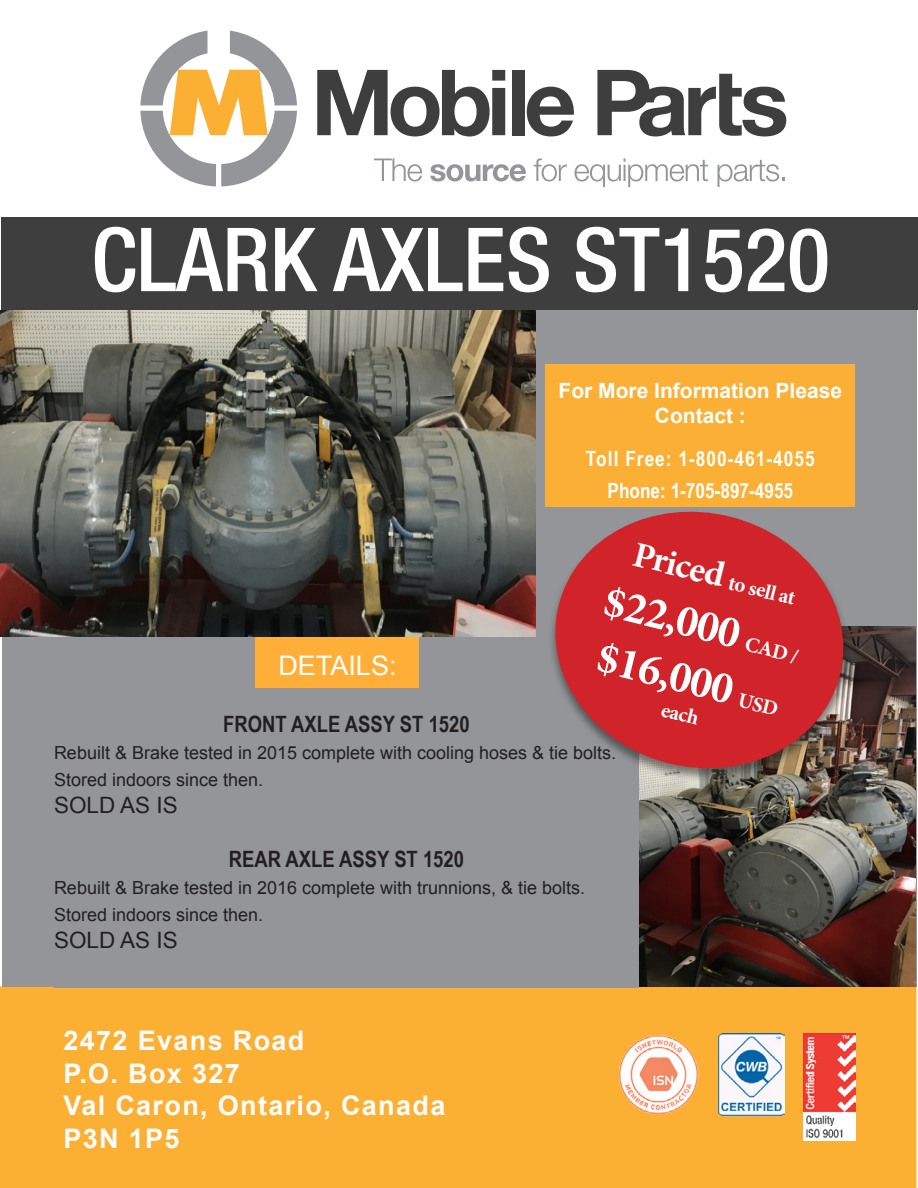
<style>
.page{position:relative;width:918px;height:1188px;background:#fff}
.page>*{position:absolute;margin:0;border:0;box-sizing:border-box;transform-origin:0 0}
.t1{font:500 condensed 88.5px "Helvetica Neue LT Std";color:#fff}
.t2{font:700 45px "Minion Pro";color:#fff}
.t3{font:700 27px "Arial";letter-spacing:.05em;color:#fcfcfc}
.t4{font:27px "Arial";color:#fff}
.t5{font:700 22.5px "Arial Narrow";color:#231f20}
.t6{font:22.5px "Arial";color:#231f20}
.t7{font:700 21px/25.2px "Arial";color:#fff;text-align:center}
.t8{font:700 21px "Arial Narrow";letter-spacing:.05em;color:#fff}
.t9{font:700 21px "Arial Narrow";color:#fff}
.t10{font:700 21px "Minion Pro";color:#fff}
.t11{font:18px "Arial";color:#231f20}
.s1{font-size:36px}
.s2{font-size:21px}
</style>
<div class="page">
<svg style="left:317px;top:70px;width:188px;height:66px"></svg>
<div style="left:512px;top:70px;width:13px;height:65px;background:#3e3e3f"></div>
<svg style="left:527px;top:87px;width:47px;height:49px"></svg>
<svg style="left:597px;top:70px;width:189px;height:66px"></svg>
<svg style="left:140px;top:31px;width:157px;height:155px"></svg>
<svg style="left:374px;top:158px;width:48px;height:24px"></svg>
<svg style="left:430px;top:164px;width:96px;height:17px"></svg>
<svg style="left:534px;top:158px;width:33px;height:24px"></svg>
<svg style="left:575px;top:158px;width:133px;height:29px"></svg>
<svg style="left:718px;top:160px;width:67px;height:27px"></svg>
<div style="left:2px;top:218px;width:916px;height:92px;background:#3e3e3f"></div>
<div style="left:1px;top:987px;width:915px;height:200px;background:#fbb034"></div>
<div style="left:0;top:986px;width:916px;height:202px;border:2px solid #fbb034"></div>
<div style="left:2px;top:310px;width:915px;height:676px;background:#939598"></div>
<div style="left:545px;top:364px;width:310px;height:143px;background:#fbaf34"></div>
<img style="left:718px;top:1034px;width:67px;height:82px">
<img style="left:618px;top:1035px;width:81px;height:80px">
<img style="left:0;top:310px;width:535px;height:327px">
<img style="left:639px;top:627px;width:277px;height:359px">
<div style="left:54px;top:689px;width:585px;height:299px;background:#939598"></div>
<img style="left:803px;top:1034px;width:52px;height:107px">
<svg style="left:552px;top:511px;width:305px;height:272px;fill:#d1232a"></svg>
<div style="left:256px;top:637px;width:163px;height:51px;background:#ffae37"></div>
<p class="t1" style="left:91px;top:207px;width:740px">CLARK AXLES ST1520</p>
<p class="t7" style="left:559px;top:378px;width:285px">For More Information Please<br>Contact :</p>
<p class="t8" style="left:586px;top:442px;width:230px">Toll Free: 1-800-461-4055</p>
<p class="t9" style="left:608px;top:475px;width:187px">Phone: 1-705-897-4955</p>
<p class="t10" style="left:636px;top:544px;width:169px;rotate:14deg"><span class="s1">Priced</span> to sell at</p>
<p class="t2" style="left:612px;top:570px;width:203px;rotate:14deg">$22,000 <span class="s2">CAD /</span></p>
<p class="t2" style="left:605px;top:626px;width:189px;rotate:14deg">$16,000 <span class="s2">USD</span></p>
<p class="t4" style="left:278px;top:648px;width:120px">DETAILS:</p>
<p class="t10" style="left:665px;top:695px;width:39px;rotate:14deg">each</p>
<p class="t5" style="left:223px;top:708px;width:248px">FRONT AXLE ASSY ST 1520</p>
<p class="t11" style="left:54px;top:741px;width:564px">Rebuilt &amp; Brake tested in 2015 complete with cooling hoses &amp; tie bolts.</p>
<p class="t11" style="left:54px;top:768px;width:211px">Stored indoors since then.</p>
<p class="t6" style="left:54px;top:791px;width:125px">SOLD AS IS</p>
<p class="t5" style="left:229px;top:843px;width:237px">REAR AXLE ASSY ST 1520</p>
<p class="t11" style="left:54px;top:876px;width:533px">Rebuilt &amp; Brake tested in 2016 complete with trunnions, &amp; tie bolts.</p>
<p class="t11" style="left:54px;top:903px;width:211px">Stored indoors since then.</p>
<p class="t6" style="left:54px;top:926px;width:125px">SOLD AS IS</p>
<p class="t3" style="left:63px;top:1023px;width:243px">2472 Evans Road</p>
<p class="t3" style="left:63px;top:1055px;width:178px">P.O. Box 327</p>
<p class="t3" style="left:63px;top:1088px;width:383px">Val Caron, Ontario, Canada</p>
<p class="t3" style="left:63px;top:1120px;width:118px">P3N 1P5</p>
</div>
